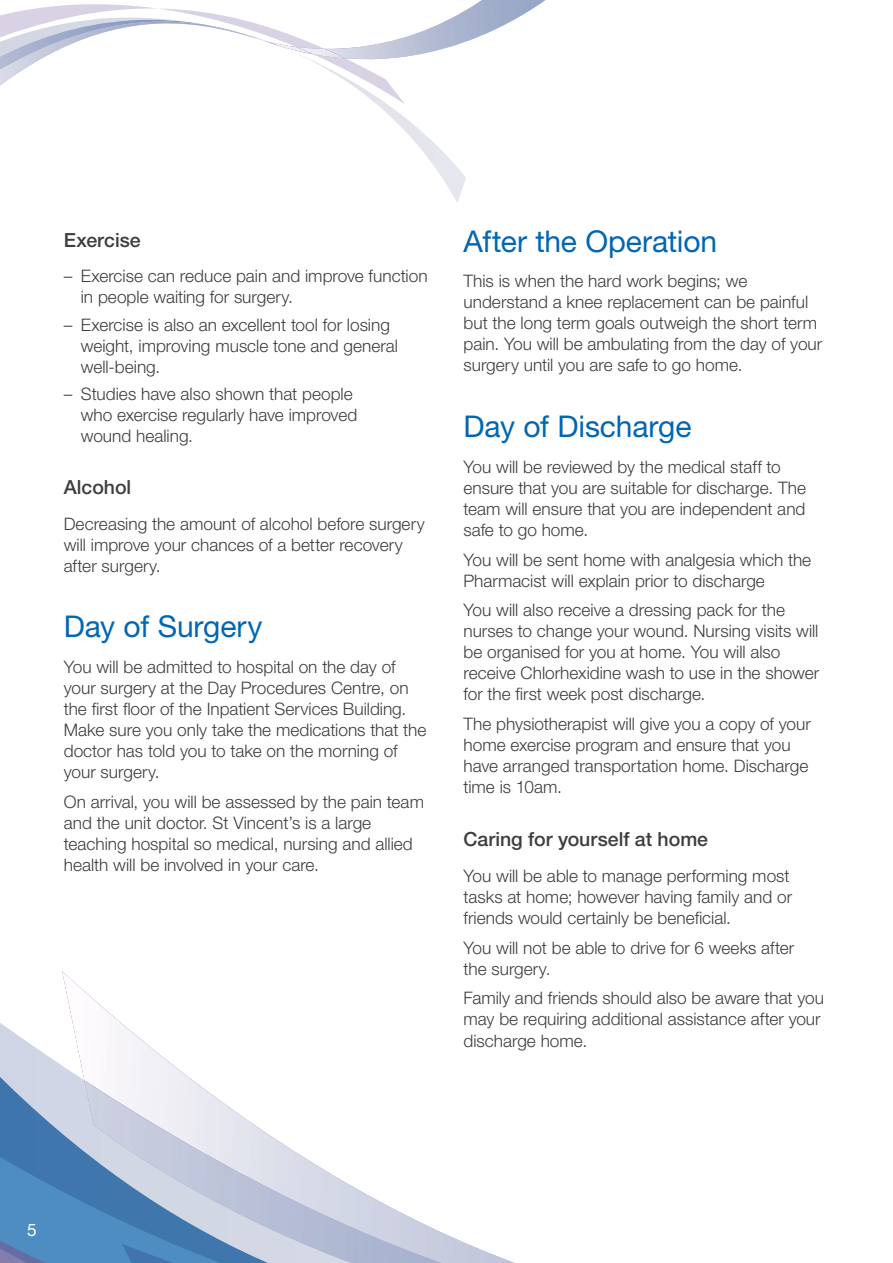
<style>
.page{position:relative;width:893px;height:1263px;background:#fff}
.page>*{position:absolute;margin:0;border:0;box-sizing:border-box;transform-origin:0 0}
.C_head{font:30px "Helvetica Neue";letter-spacing:-.005em;color:#0166b3}
.D_head{font:500 19.5px "Helvetica Neue";color:#3e3e3f}
.Body{font:300 17.25px/21px "Helvetica Neue";color:#3e3e3f}
.Body-2{font:17.25px "Helvetica Neue";color:#fff}
</style>
<div class="page">
<img style="left:441px;top:1232px;width:74px;height:31px">
<img style="left:405px;top:0;width:141px;height:57px">
<svg style="left:0;top:4px;width:405px;height:98px"></svg>
<img style="left:306px;top:47px;width:39px;height:11px">
<img style="left:441px;top:150px;width:25px;height:53px">
<img style="left:413px;top:124px;width:28px;height:52px">
<img style="left:386px;top:102px;width:27px;height:38px">
<img style="left:358px;top:85px;width:28px;height:27px">
<img style="left:331px;top:70px;width:28px;height:21px">
<img style="left:305px;top:57px;width:28px;height:16px">
<img style="left:263px;top:36px;width:43px;height:22px">
<img style="left:21px;top:18px;width:233px;height:2px">
<img style="left:0;top:20px;width:263px;height:82px">
<img style="left:263px;top:40px;width:16px;height:6px">
<svg style="left:0;top:1021px;width:441px;height:242px"></svg>
<p class="D_head" style="left:64px;top:228px;width:78px">Exercise</p>
<p class="Body" style="left:81px;top:265px;width:348px;text-indent:-17px">– Exercise can reduce pain and improve function in people waiting for surgery.</p>
<p class="Body" style="left:81px;top:314px;width:319px;text-indent:-17px">– Exercise is also an excellent tool for losing weight, improving muscle tone and general well-being.</p>
<p class="Body" style="left:81px;top:383px;width:278px;text-indent:-17px">– Studies have also shown that people who exercise regularly have improved wound healing.</p>
<p class="D_head" style="left:64px;top:475px;width:69px">Alcohol</p>
<p class="Body" style="left:64px;top:513px;width:362px">Decreasing the amount of alcohol before surgery will improve your chances of a better recovery after surgery.</p>
<p class="C_head" style="left:64px;top:609px;width:200px">Day of Surgery</p>
<p class="Body" style="left:64px;top:656px;width:364px">You will be admitted to hospital on the day of your surgery at the Day Procedures Centre, on the first floor of the Inpatient Services Building.<br>Make sure you only take the medications that the doctor has told you to take on the morning of your surgery.</p>
<p class="Body" style="left:64px;top:791px;width:362px">On arrival, you will be assessed by the pain team and the unit doctor. St Vincent’s is a large teaching hospital so medical, nursing and allied health will be involved in your care.</p>
<p class="C_head" style="left:463px;top:223px;width:255px">After the Operation</p>
<p class="Body" style="left:463px;top:270px;width:360px">This is when the hard work begins; we understand a knee replacement can be painful but the long term goals outweigh the short term pain. You will be ambulating from the day of your surgery until you are safe to go home.</p>
<p class="C_head" style="left:463px;top:409px;width:229px">Day of Discharge</p>
<p class="Body" style="left:463px;top:456px;width:344px">You will be reviewed by the medical staff to ensure that you are suitable for discharge. The team will ensure that you are independent and safe to go home.</p>
<p class="Body" style="left:463px;top:549px;width:349px">You will be sent home with analgesia which the<br>Pharmacist will explain prior to discharge</p>
<p class="Body" style="left:463px;top:599px;width:357px">You will also receive a dressing pack for the nurses to change your wound. Nursing visits will be organised for you at home. You will also receive Chlorhexidine wash to use in the shower for the first week post discharge.</p>
<p class="Body" style="left:463px;top:713px;width:349px">The physiotherapist will give you a copy of your home exercise program and ensure that you have arranged transportation home. Discharge time is 10am.</p>
<p class="D_head" style="left:463px;top:828px;width:246px">Caring for yourself at home</p>
<p class="Body" style="left:463px;top:865px;width:330px">You will be able to manage performing most tasks at home; however having family and or friends would certainly be beneficial.</p>
<p class="Body" style="left:463px;top:937px;width:332px">You will not be able to drive for 6 weeks after the surgery.</p>
<p class="Body" style="left:463px;top:987px;width:362px">Family and friends should also be aware that you may be requiring additional assistance after your discharge home.</p>
<p class="Body-2" style="left:27px;top:1220px;width:11px">5</p>
</div>
